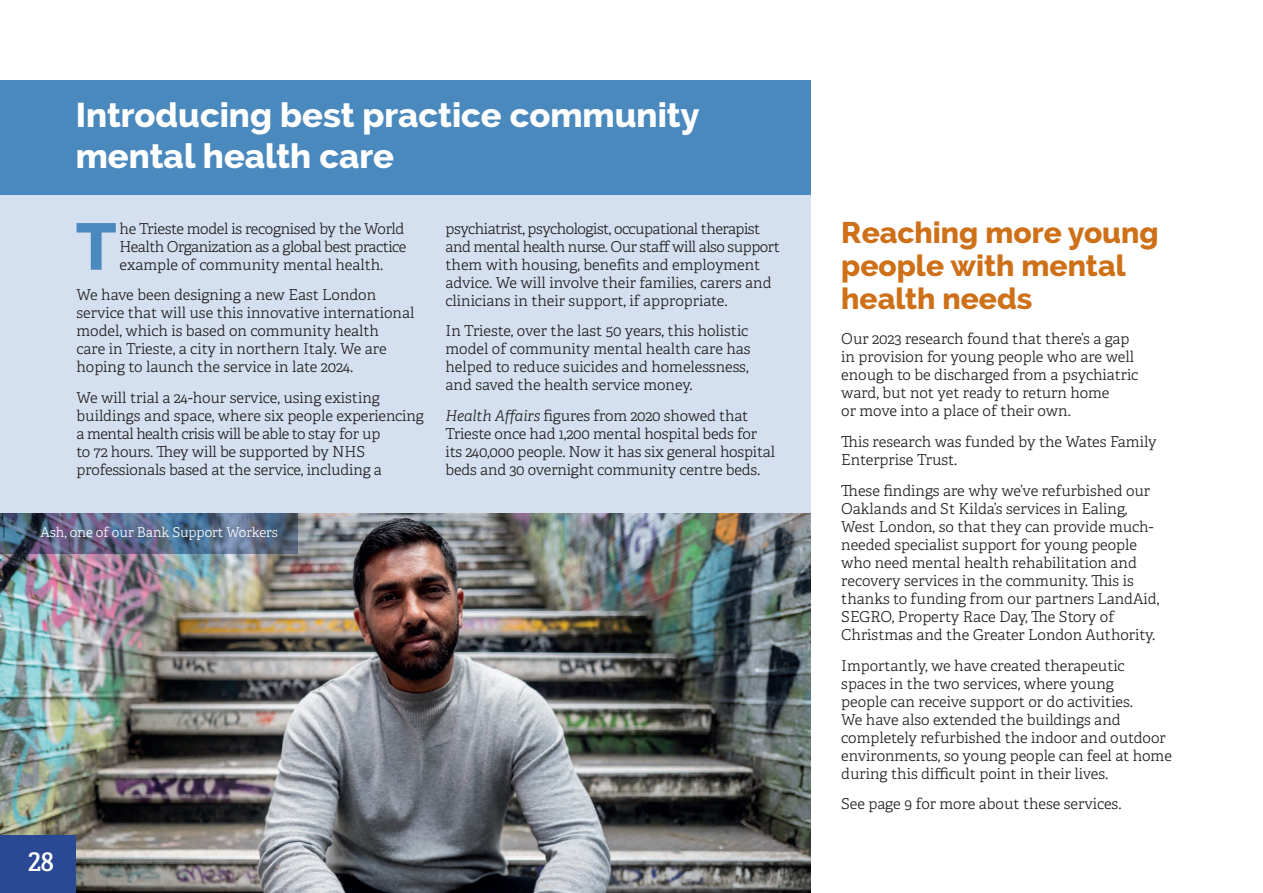
<style>
.page{position:relative;width:1263px;height:893px;background:#fff}
.page>*{position:absolute;margin:0;border:0;box-sizing:border-box;transform-origin:0 0}
.body{font:800 65.7px "Raleway";color:#4a89be}
.t1{font:800 34.5px/41.4px "Raleway";color:#fff}
.h2_subhead{font:800 30px/33px "Raleway";color:#ce7018}
.t2{font:600 25.5px "Adelle";color:#fff}
.body-2{font:300 15px/18px "Adelle";letter-spacing:-.005em;color:#231f20}
.body-3{font:300 15px/18px "Adelle";letter-spacing:-.025em;color:#231f20}
.body-4{font:300 13.5px "Adelle";color:#fff}
.s1{font-style:italic}
</style>
<div class="page">
<img style="left:0;top:513px;width:810px;height:380px">
<div style="left:0;top:93px;width:810px;height:420px;background:#d4e0ef"></div>
<div style="left:0;top:80px;width:810px;height:115px;background:#4a89be"></div>
<img style="left:0;top:513px;width:297px;height:41px">
<div style="left:0;top:836px;width:75px;height:57px;background:#2a4994"></div>
<p class="t1" style="left:76px;top:94px;width:625px">Introducing best practice community mental health care</p>
<p class="body" style="left:76px;top:209px;width:42px">T</p>
<p class="body-3" style="left:120px;top:220px;width:288px">he Trieste model is recognised by the World<br>Health Organization as a global best practice example of community mental health.</p>
<p class="body-2" style="left:77px;top:286px;width:339px">We have been designing a new East London service that will use this innovative international model, which is based on community health<br>care in Trieste, a city in northern Italy. We are hoping to launch the service in late 2024.</p>
<p class="body-2" style="left:77px;top:389px;width:349px">We will trial a 24-hour service, using existing buildings and space, where six people experiencing a mental health crisis will be able to stay for up<br>to 72 hours. They will be supported by NHS professionals based at the service, including a</p>
<p class="body-4" style="left:40px;top:524px;width:239px">Ash, one of our Bank Support Workers</p>
<p class="body-2" style="left:446px;top:220px;width:336px">psychiatrist, psychologist, occupational therapist and mental health nurse. Our staff will also support them with housing, benefits and employment advice. We will involve their families, carers and clinicians in their support, if appropriate.</p>
<p class="body-2" style="left:446px;top:322px;width:307px">In Trieste, over the last 50 years, this holistic model of community mental health care has helped to reduce suicides and homelessness, and saved the health service money.</p>
<p class="body-2" style="left:446px;top:407px;width:331px"><span class="s1">Health Affairs</span> figures from 2020 showed that Trieste once had 1,200 mental hospital beds for its 240,000 people. Now it has six general hospital beds and 30 overnight community centre beds.</p>
<h3 class="t2" style="left:28px;top:846px;width:27px">28</h3>
<p class="h2_subhead" style="left:841px;top:216px;width:319px">Reaching more young people with mental health needs</p>
<p class="body-2" style="left:841px;top:330px;width:299px">Our 2023 research found that there’s a gap in provision for young people who are well enough to be discharged from a psychiatric ward, but not yet ready to return home<br>or move into a place of their own.</p>
<p class="body-2" style="left:841px;top:433px;width:317px">This research was funded by the Wates Family<br>Enterprise Trust.</p>
<p class="body-2" style="left:841px;top:482px;width:320px">These findings are why we’ve refurbished our Oaklands and St Kilda’s services in Ealing, West London, so that they can provide much&shy;needed specialist support for young people who need mental health rehabilitation and recovery services in the community. This is thanks to funding from our partners LandAid, SEGRO, Property Race Day, The Story of Christmas and the Greater London Authority.</p>
<p class="body-2" style="left:841px;top:656px;width:332px">Importantly, we have created therapeutic spaces in the two services, where young<br>people can receive support or do activities.<br>We have also extended the buildings and completely refurbished the indoor and outdoor environments, so young people can feel at home during this difficult point in their lives.</p>
<p class="body-2" style="left:841px;top:795px;width:282px">See page 9 for more about these services.</p>
</div>
